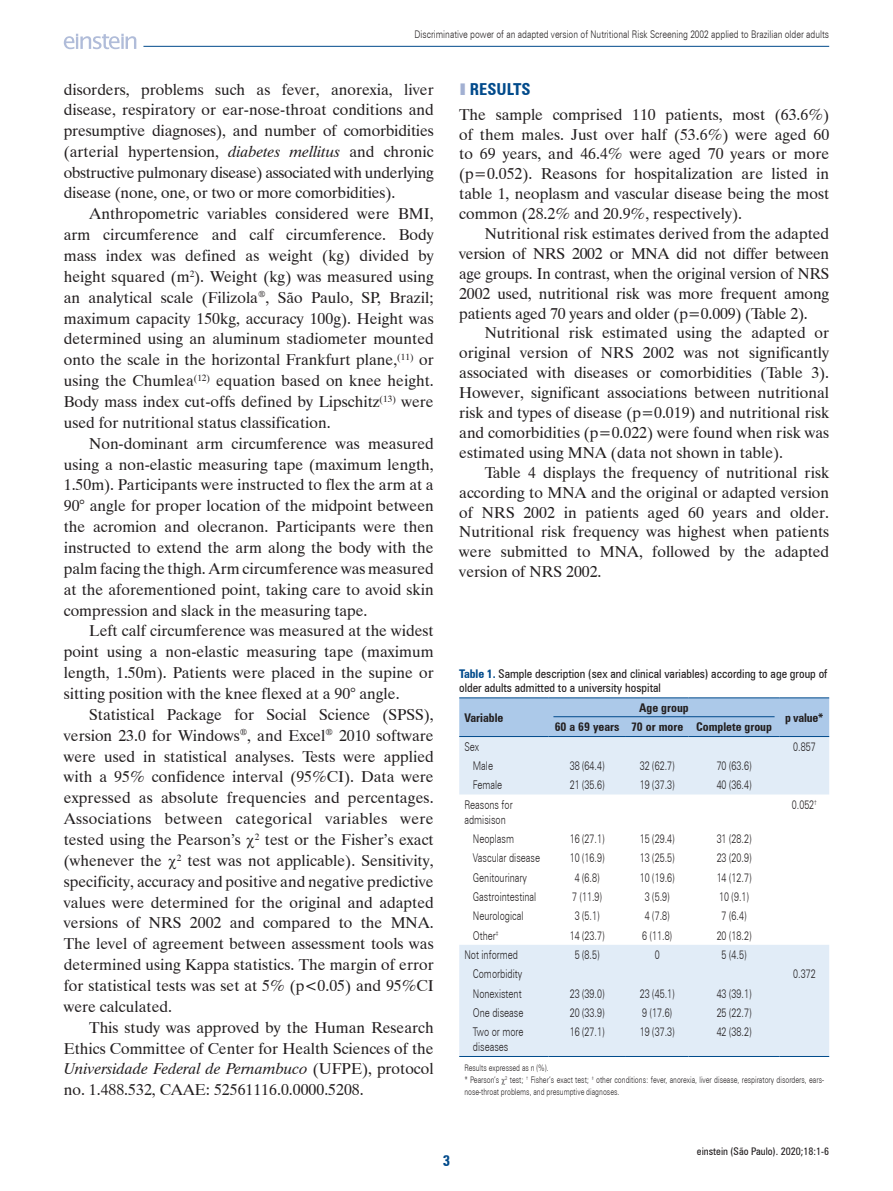
<style>
.page{position:relative;width:893px;height:1191px;background:#fff}
.page>*{position:absolute;margin:0;border:0;box-sizing:border-box;transform-origin:0 0}
.t1{font:700 condensed 16.5px "Zurich BT";color:#004a8b}
.t2{font:15.75px/20.9px "Dutch 801 BT";color:#231f20;text-align:justify}
.t3{font:700 condensed 15px "Zurich BT";color:#004a8b}
.t4{font:300 12px/15px "Zurich BT";color:#231f20;scale:.75 1}
.t5{font:condensed 12px/13.5px "Zurich BT";color:#231f20}
.t6{font:700 condensed 12px "Zurich BT";color:#231f20}
.t7{font:300 10.5px "Zurich BT";color:#231f20;scale:.8 1}
.t8{font:condensed 10.5px "Zurich BT";color:#231f20}
.t9{font:300 9px/12px "Zurich BT";color:#231f20;scale:.75 1}
.s1{font-style:italic}
.s2{color:#a2b0d2}
.s3{font-weight:700;color:#004a8b}
</style>
<div class="page">
<svg style="left:64px;top:34px;width:72px;height:15px"></svg>
<hr style="left:143px;top:46px;width:686px;height:1px;background:#004a8b">
<div style="left:459px;top:698px;width:370px;height:38px;background:#acc9e9"></div>
<svg style="left:459px;top:737px;width:370px;height:319px;fill:#e1ecf7"></svg>
<hr style="left:459px;top:697px;width:89px;height:1px;background:#004a8b">
<hr style="left:548px;top:697px;width:78px;height:1px;background:#004a8b">
<hr style="left:626px;top:697px;width:62px;height:1px;background:#004a8b">
<hr style="left:688px;top:697px;width:92px;height:1px;background:#004a8b">
<hr style="left:780px;top:697px;width:49px;height:1px;background:#004a8b">
<hr style="left:459px;top:736px;width:89px;height:1px;background:#004a8b">
<hr style="left:548px;top:736px;width:78px;height:1px;background:#004a8b">
<hr style="left:626px;top:736px;width:62px;height:1px;background:#004a8b">
<hr style="left:688px;top:736px;width:92px;height:1px;background:#004a8b">
<hr style="left:780px;top:736px;width:49px;height:1px;background:#004a8b">
<hr style="left:459px;top:1056px;width:89px;height:1px;background:#004a8b">
<hr style="left:548px;top:1056px;width:78px;height:1px;background:#004a8b">
<hr style="left:626px;top:1056px;width:62px;height:1px;background:#004a8b">
<hr style="left:688px;top:1056px;width:92px;height:1px;background:#004a8b">
<hr style="left:780px;top:1056px;width:49px;height:1px;background:#004a8b">
<hr style="left:553px;top:716px;width:222px;height:1px;background:#004a8b">
<p class="t7" style="left:414px;top:28px;width:520px">Discriminative power of an adapted version of Nutritional Risk Screening 2002 applied to Brazilian older adults</p>
<p class="t2" style="left:64px;top:79px;width:371px">disorders, problems such as fever, anorexia, liver disease, respiratory or ear-nose-throat conditions and presumptive diagnoses), and number of comorbidities (arterial hypertension, <span class="s1">diabetes mellitus</span> and chronic obstructive pulmonary disease) associated with underlying disease (none, one, or two or more comorbidities).</p>
<p class="t2" style="left:64px;top:203px;width:371px;text-indent:26px">Anthropometric variables considered were BMI, arm circumference and calf circumference. Body mass index was defined as weight (kg) divided by height squared (m<sup>2</sup>). Weight (kg) was measured using an analytical scale (Filizola<sup>®</sup>, São Paulo, SP, Brazil; maximum capacity 150kg, accuracy 100g). Height was determined using an aluminum stadiometer mounted onto the scale in the horizontal Frankfurt plane,<sup>(11)</sup> or using the Chumlea<sup>(12)</sup> equation based on knee height.<br>Body mass index cut-offs defined by Lipschitz<sup>(13)</sup> were used for nutritional status classification.</p>
<p class="t2" style="left:64px;top:433px;width:371px;text-indent:26px">Non-dominant arm circumference was measured using a non-elastic measuring tape (maximum length, 1.50m). Participants were instructed to flex the arm at a 90° angle for proper location of the midpoint between the acromion and olecranon. Participants were then instructed to extend the arm along the body with the palm facing the thigh. Arm circumference was measured at the aforementioned point, taking care to avoid skin compression and slack in the measuring tape.</p>
<p class="t2" style="left:64px;top:620px;width:371px;text-indent:26px">Left calf circumference was measured at the widest point using a non-elastic measuring tape (maximum length, 1.50m). Patients were placed in the supine or sitting position with the knee flexed at a 90° angle.</p>
<p class="t2" style="left:64px;top:704px;width:371px;text-indent:26px">Statistical Package for Social Science (SPSS), version 23.0 for Windows<sup>®</sup>, and Excel<sup>®</sup> 2010 software were used in statistical analyses. Tests were applied with a 95% confidence interval (95%CI). Data were expressed as absolute frequencies and percentages.<br>Associations between categorical variables were tested using the Pearson’s <sup>2</sup> test or the Fisher’s exact (whenever the <sup>2</sup> test was not applicable). Sensitivity, specificity, accuracy and positive and negative predictive values were determined for the original and adapted versions of NRS 2002 and compared to the MNA.<br>The level of agreement between assessment tools was determined using Kappa statistics. The margin of error for statistical tests was set at 5% (p&lt;0.05) and 95%CI were calculated.</p>
<p class="t2" style="left:64px;top:1016px;width:371px;text-indent:26px">This study was approved by the Human Research Ethics Committee of Center for Health Sciences of the <span class="s1">Universidade Federal de Pernambuco</span> (UFPE), protocol no. 1.488.532, CAAE: 52561116.0.0000.5208.</p>
<p class="t1" style="left:459px;top:80px;width:73px"><span class="s2">❚</span> RESULTS</p>
<p class="t2" style="left:459px;top:104px;width:371px;line-height:20px">The sample comprised 110 patients, most (63.6%) of them males. Just over half (53.6%) were aged 60 to 69 years, and 46.4% were aged 70 years or more (p=0.052). Reasons for hospitalization are listed in table 1, neoplasm and vascular disease being the most common (28.2% and 20.9%, respectively).</p>
<p class="t2" style="left:459px;top:223px;width:372px;line-height:20px;text-indent:26px">Nutritional risk estimates derived from the adapted version of NRS 2002 or MNA did not differ between age groups. In contrast, when the original version of NRS 2002 used, nutritional risk was more frequent among patients aged 70 years and older (p=0.009) (Table 2).</p>
<p class="t2" style="left:459px;top:323px;width:371px;line-height:20px;text-indent:26px">Nutritional risk estimated using the adapted or original version of NRS 2002 was not significantly associated with diseases or comorbidities (Table 3).<br>However, significant associations between nutritional risk and types of disease (p=0.019) and nutritional risk and comorbidities (p=0.022) were found when risk was estimated using MNA (data not shown in table).</p>
<p class="t2" style="left:459px;top:462px;width:371px;line-height:20px;text-indent:26px">Table 4 displays the frequency of nutritional risk according to MNA and the original or adapted version of NRS 2002 in patients aged 60 years and older.<br>Nutritional risk frequency was highest when patients were submitted to MNA, followed by the adapted version of NRS 2002.</p>
<p class="t5" style="left:459px;top:667px;width:370px"><span class="s3">Table 1.</span> Sample description (sex and clinical variables) according to age group of older adults admitted to a university hospital</p>
<p class="t6" style="left:464px;top:710px;width:41px">Variable</p>
<p class="t6" style="left:639px;top:700px;width:51px">Age group</p>
<p class="t6" style="left:785px;top:710px;width:40px">p value*</p>
<p class="t6" style="left:555px;top:720px;width:219px">60 a 69 years 70 or more Complete group</p>
<p class="t4" style="left:464px;top:739px;width:21px">Sex</p>
<p class="t4" style="left:793px;top:739px;width:31px">0.857</p>
<p class="t4" style="left:473px;top:758px;width:28px">Male</p>
<p class="t4" style="left:570px;top:758px;width:48px">38 (64.4)</p>
<p class="t4" style="left:640px;top:758px;width:48px">32 (62.7)</p>
<p class="t4" style="left:717px;top:758px;width:48px">70 (63.6)</p>
<p class="t4" style="left:473px;top:777px;width:41px">Female</p>
<p class="t4" style="left:570px;top:777px;width:48px">21 (35.6)</p>
<p class="t4" style="left:640px;top:777px;width:48px">19 (37.3)</p>
<p class="t4" style="left:717px;top:777px;width:48px">40 (36.4)</p>
<p class="t4" style="left:464px;top:797px;width:66px">Reasons for admisison</p>
<p class="t4" style="left:792px;top:797px;width:35px">0.052<sup>†</sup></p>
<p class="t4" style="left:473px;top:831px;width:56px">Neoplasm</p>
<p class="t4" style="left:570px;top:831px;width:48px">16 (27.1)</p>
<p class="t4" style="left:640px;top:831px;width:48px">15 (29.4)</p>
<p class="t4" style="left:717px;top:831px;width:48px">31 (28.2)</p>
<p class="t4" style="left:473px;top:850px;width:91px">Vascular disease</p>
<p class="t4" style="left:570px;top:850px;width:48px">10 (16.9)</p>
<p class="t4" style="left:640px;top:850px;width:48px">13 (25.5)</p>
<p class="t4" style="left:717px;top:850px;width:48px">23 (20.9)</p>
<p class="t4" style="left:473px;top:870px;width:74px">Genitourinary</p>
<p class="t4" style="left:575px;top:870px;width:35px">4 (6.8)</p>
<p class="t4" style="left:640px;top:870px;width:48px">10 (19.6)</p>
<p class="t4" style="left:717px;top:870px;width:48px">14 (12.7)</p>
<p class="t4" style="left:473px;top:889px;width:86px">Gastrointestinal</p>
<p class="t4" style="left:572px;top:889px;width:41px">7 (11.9)</p>
<p class="t4" style="left:645px;top:889px;width:35px">3 (5.9)</p>
<p class="t4" style="left:719px;top:889px;width:41px">10 (9.1)</p>
<p class="t4" style="left:473px;top:908px;width:69px">Neurological</p>
<p class="t4" style="left:575px;top:908px;width:35px">3 (5.1)</p>
<p class="t4" style="left:645px;top:908px;width:35px">4 (7.8)</p>
<p class="t4" style="left:722px;top:908px;width:35px">7 (6.4)</p>
<p class="t4" style="left:473px;top:928px;width:36px">Other<sup>‡</sup></p>
<p class="t4" style="left:570px;top:928px;width:48px">14 (23.7)</p>
<p class="t4" style="left:642px;top:928px;width:41px">6 (11.8)</p>
<p class="t4" style="left:717px;top:928px;width:48px">20 (18.2)</p>
<p class="t4" style="left:464px;top:947px;width:73px">Not informed</p>
<p class="t4" style="left:575px;top:947px;width:35px">5 (8.5)</p>
<p class="t4" style="left:655px;top:947px;width:8px">0</p>
<p class="t4" style="left:722px;top:947px;width:35px">5 (4.5)</p>
<p class="t4" style="left:473px;top:966px;width:67px">Comorbidity</p>
<p class="t4" style="left:793px;top:966px;width:31px">0.372</p>
<p class="t4" style="left:473px;top:985px;width:67px">Nonexistent</p>
<p class="t4" style="left:570px;top:985px;width:48px">23 (39.0)</p>
<p class="t4" style="left:640px;top:985px;width:48px">23 (45.1)</p>
<p class="t4" style="left:717px;top:985px;width:48px">43 (39.1)</p>
<p class="t4" style="left:473px;top:1005px;width:69px">One disease</p>
<p class="t4" style="left:570px;top:1005px;width:48px">20 (33.9)</p>
<p class="t4" style="left:642px;top:1005px;width:41px">9 (17.6)</p>
<p class="t4" style="left:717px;top:1005px;width:48px">25 (22.7)</p>
<p class="t4" style="left:473px;top:1024px;width:69px">Two or more diseases</p>
<p class="t4" style="left:570px;top:1024px;width:48px">16 (27.1)</p>
<p class="t4" style="left:640px;top:1024px;width:48px">19 (37.3)</p>
<p class="t4" style="left:717px;top:1024px;width:48px">42 (38.2)</p>
<p class="t9" style="left:464px;top:1061px;width:481px">Results expressed as n (%).<br>* Pearson’s <sup>2</sup> test; <sup>†</sup> Fisher’s exact test; <sup>‡</sup> other conditions: fever, anorexia, liver disease, respiratory disorders, ears&shy;nose-throat problems, and presumptive diagnoses.</p>
<p class="t3" style="left:443px;top:1151px;width:9px">3</p>
<p class="t8" style="left:697px;top:1144px;width:134px">einstein (São Paulo). 2020;18:1-6</p>
</div>
